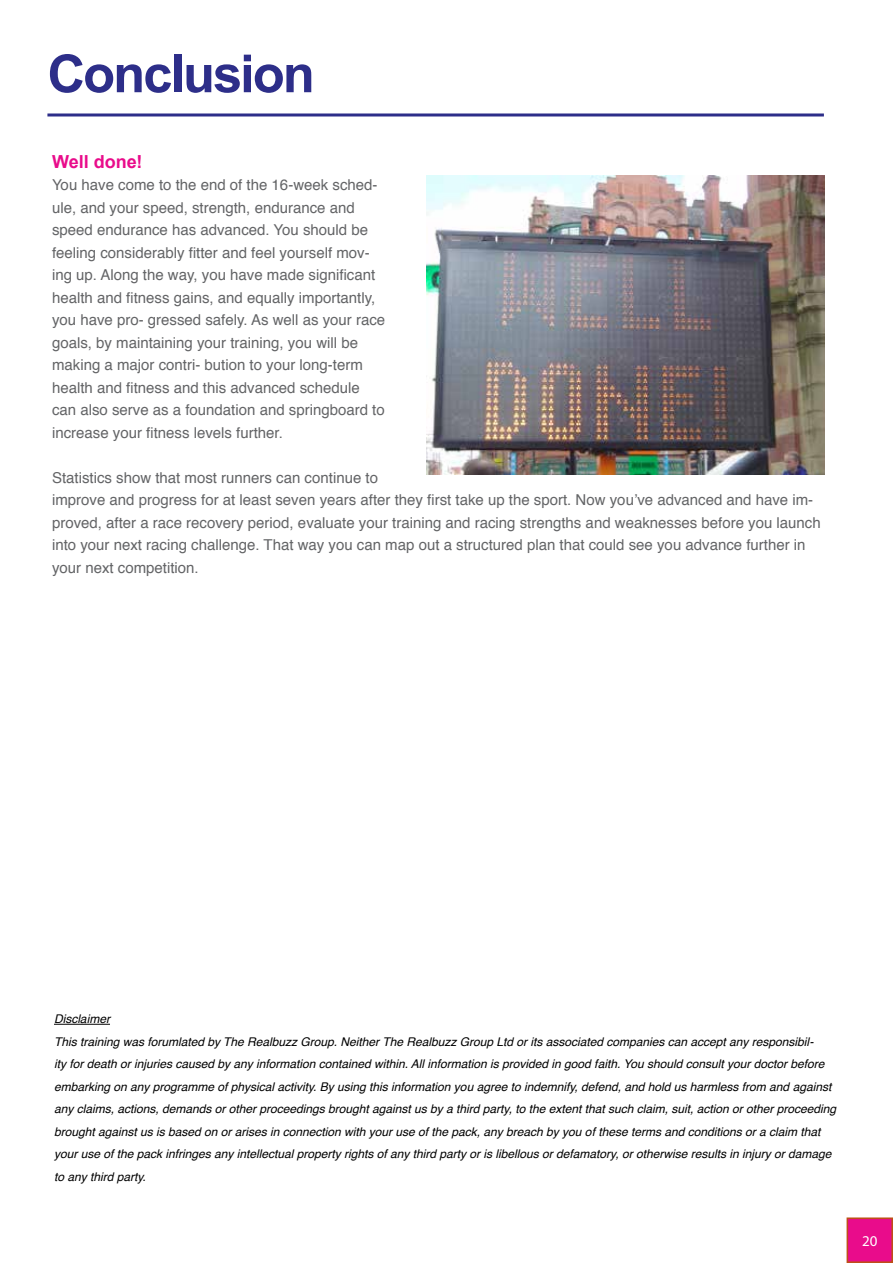
<style>
.page{position:relative;width:893px;height:1263px;background:#fff}
.page>*{position:absolute;margin:0;border:0;box-sizing:border-box;transform-origin:0 0}
.t1{font:700 52.5px "Arial";letter-spacing:-.04em;color:#2d2e89}
.t2{font:700 18px "Arial";color:#e90c8b}
.t3{font:15px/22.5px "Helvetica";color:#636466}
.t4{font:15px "Myriad Pro";color:#fff}
.t5{font:italic 12px/22.5px "Helvetica";color:#000}
</style>
<div class="page">
<hr style="left:47px;top:113px;width:777px;height:3px;background:#2d2e89">
<img style="left:426px;top:175px;width:399px;height:299px">
<hr style="left:54px;top:1024px;width:56px;height:1px;background:#000">
<div style="left:847px;top:1218px;width:45px;height:44px;background:#e90c8b"></div>
<div style="left:846px;top:1217px;width:47px;height:46px;border:2px solid #be4f18"></div>
<h1 class="t1" style="left:47px;top:39px;width:269px">Conclusion</h1>
<p class="t2" style="left:52px;top:149px;width:92px">Well done!</p>
<p class="t3" style="left:52px;top:174px;width:335px">You have come to the end of the 16-week sched&shy;ule, and your speed, strength, endurance and speed endurance has advanced. You should be feeling considerably fitter and feel yourself mov&shy;ing up. Along the way, you have made significant health and fitness gains, and equally importantly, you have pro- gressed safely. As well as your race goals, by maintaining your training, you will be making a major contri- bution to your long-term health and fitness and this advanced schedule can also serve as a foundation and springboard to increase your fitness levels further.</p>
<p class="t3" style="left:52px;top:467px;width:770px">Statistics show that most runners can continue to<br>improve and progress for at least seven years after they first take up the sport. Now you’ve advanced and have im&shy;proved, after a race recovery period, evaluate your training and racing strengths and weaknesses before you launch into your next racing challenge. That way you can map out a structured plan that could see you advance further in your next competition.</p>
<p class="t5" style="left:54px;top:1008px;width:784px">Disclaimer<br>This training was forumlated by The Realbuzz Group. Neither The Realbuzz Group Ltd or its associated companies can accept any responsibil-<br>ity for death or injuries caused by any information contained within. All information is provided in good faith. You should consult your doctor before embarking on any programme of physical activity. By using this information you agree to indemnify, defend, and hold us harmless from and against any claims, actions, demands or other proceedings brought against us by a third party, to the extent that such claim, suit, action or other proceeding brought against us is based on or arises in connection with your use of the pack, any breach by you of these terms and conditions or a claim that your use of the pack infringes any intellectual property rights of any third party or is libellous or defamatory, or otherwise results in injury or damage to any third party.</p>
<p class="t4" style="left:862px;top:1231px;width:17px">20</p>
</div>
